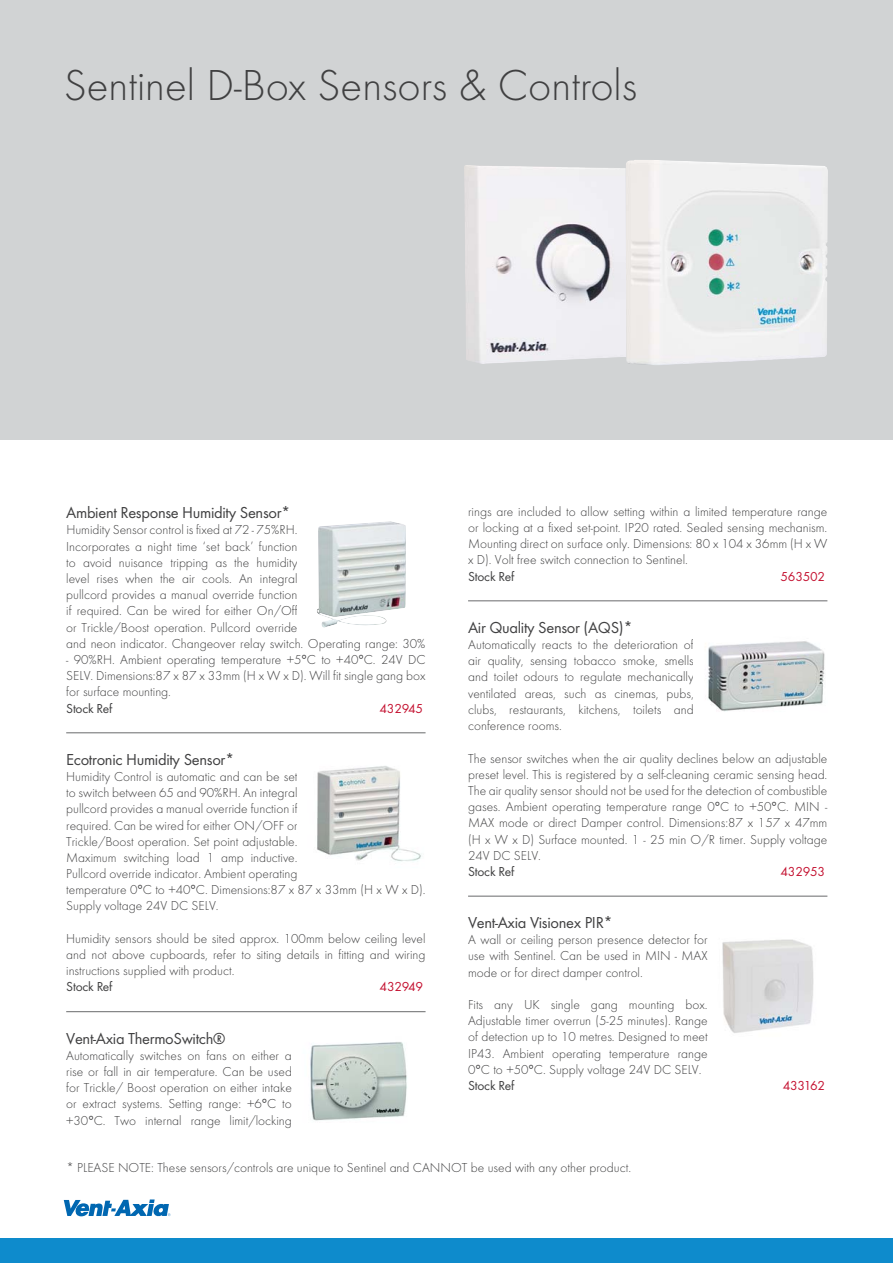
<style>
.page{position:relative;width:893px;height:1263px;background:#fff}
.page>*{position:absolute;margin:0;border:0;box-sizing:border-box;transform-origin:0 0}
.t1{font:300 45px "Futura T";color:#404041}
.t2{font:16.5px "Futura T";letter-spacing:-.02em;color:#404041}
.t3{font:300 13.5px/16.2px "Futura T";color:#404041;text-align:justify}
.t4{font:13.5px "Futura T";letter-spacing:-.02em;color:#404041}
.t5{font:13.5px "Futura T";letter-spacing:-.02em;color:#c41130}
</style>
<div class="page">
<div style="left:0;top:1239px;width:893px;height:24px;background:#0e8bcc"></div>
<div style="left:0;top:0;width:893px;height:440px;background:#d1d3d4"></div>
<img style="left:464px;top:165px;width:162px;height:199px">
<img style="left:626px;top:160px;width:202px;height:205px">
<hr style="left:66px;top:733px;width:359px;height:1px;background:#696a6c">
<hr style="left:66px;top:1011px;width:359px;height:1px;background:#696a6c">
<hr style="left:468px;top:601px;width:359px;height:1px;background:#696a6c">
<hr style="left:468px;top:896px;width:359px;height:1px;background:#696a6c">
<img style="left:317px;top:521px;width:89px;height:107px">
<img style="left:317px;top:766px;width:104px;height:96px">
<img style="left:310px;top:1042px;width:97px;height:79px">
<img style="left:708px;top:641px;width:117px;height:71px">
<img style="left:722px;top:939px;width:92px;height:94px">
<svg style="left:64px;top:1200px;width:107px;height:16px"></svg>
<h1 class="t1" style="left:64px;top:67px;width:575px">Sentinel D-Box Sensors &amp; Controls</h1>
<p class="t2" style="left:66px;top:506px;width:226px">Ambient Response Humidity Sensor*</p>
<p class="t3" style="left:66px;top:523px;width:361px;text-align:left">Humidity Sensor control is fixed at 72 - 75%RH.<br>Incorporates a night time ‘set back’ function<br>to avoid nuisance tripping as the humidity<br>level rises when the air cools. An integral<br>pullcord provides a manual override function<br>if required. Can be wired for either On/Off<br>or Trickle/Boost operation. Pullcord override<br>and neon indicator. Changeover relay switch. Operating range: 30%</p>
<p class="t3" style="left:66px;top:653px;width:361px">- 90%RH. Ambient operating temperature +5°C to +40°C. 24V DC SELV. Dimensions:87 x 87 x 33mm (H x W x D). Will fit single gang box for surface mounting.</p>
<p class="t4" style="left:66px;top:703px;width:48px">Stock Ref</p>
<p class="t5" style="left:380px;top:703px;width:45px">432945</p>
<p class="t2" style="left:66px;top:753px;width:170px">Ecotronic Humidity Sensor*</p>
<p class="t3" style="left:66px;top:769px;width:361px;text-align:left">Humidity Control is automatic and can be set<br>to switch between 65 and 90%RH. An integral<br>pullcord provides a manual override function if<br>required. Can be wired for either ON/OFF or<br>Trickle/Boost operation. Set point adjustable.<br>Maximum switching load 1 amp inductive.<br>Pullcord override indicator. Ambient operating<br>temperature 0°C to +40°C. Dimensions:87 x 87 x 33mm (H x W x D).<br>Supply voltage 24V DC SELV.</p>
<p class="t3" style="left:66px;top:931px;width:361px">Humidity sensors should be sited approx. 100mm below ceiling level and not above cupboards, refer to siting details in fitting and wiring instructions supplied with product.</p>
<p class="t4" style="left:66px;top:982px;width:48px">Stock Ref</p>
<p class="t5" style="left:380px;top:982px;width:45px">432949</p>
<p class="t2" style="left:66px;top:1032px;width:161px">Vent-Axia ThermoSwitch®</p>
<p class="t3" style="left:66px;top:1048px;width:227px">Automatically switches on fans on either a rise or fall in air temperature. Can be used for Trickle/ Boost operation on either intake or extract systems. Setting range: +6°C to +30°C. Two internal range limit/locking</p>
<p class="t3" style="left:468px;top:504px;width:361px">rings are included to allow setting within a limited temperature range or locking at a fixed set-point. IP20 rated. Sealed sensing mechanism.<br>Mounting direct on surface only. Dimensions: 80 x 104 x 36mm (H x W x D). Volt free switch connection to Sentinel.</p>
<p class="t4" style="left:468px;top:571px;width:48px">Stock Ref</p>
<p class="t5" style="left:780px;top:571px;width:46px">563502</p>
<p class="t2" style="left:468px;top:621px;width:166px">Air Quality Sensor (AQS)*</p>
<p class="t3" style="left:468px;top:638px;width:227px">Automatically reacts to the deterioration of air quality, sensing tobacco smoke, smells and toilet odours to regulate mechanically ventilated areas, such as cinemas, pubs, clubs, restaurants, kitchens, toilets and conference rooms.</p>
<p class="t3" style="left:468px;top:751px;width:361px">The sensor switches when the air quality declines below an adjustable preset level. This is registered by a self-cleaning ceramic sensing head.<br>The air quality sensor should not be used for the detection of combustible gases. Ambient operating temperature range 0°C to +50°C. MIN - MAX mode or direct Damper control. Dimensions:87 x 157 x 47mm (H x W x D) Surface mounted. 1 - 25 min O/R timer. Supply voltage 24V DC SELV.</p>
<p class="t4" style="left:468px;top:866px;width:48px">Stock Ref</p>
<p class="t5" style="left:780px;top:866px;width:46px">432953</p>
<p class="t2" style="left:468px;top:916px;width:146px">Vent-Axia Visionex PIR*</p>
<p class="t3" style="left:468px;top:933px;width:241px">A wall or ceiling person presence detector for use with Sentinel. Can be used in MIN - MAX mode or for direct damper control.</p>
<p class="t3" style="left:468px;top:998px;width:241px">Fits any UK single gang mounting box.<br>Adjustable timer overrun (5-25 minutes). Range of detection up to 10 metres. Designed to meet IP43. Ambient operating temperature range 0°C to +50°C. Supply voltage 24V DC SELV.</p>
<p class="t4" style="left:468px;top:1080px;width:48px">Stock Ref</p>
<p class="t5" style="left:783px;top:1080px;width:44px">433162</p>
<p class="t3" style="left:66px;top:1161px;width:566px">* PLEASE NOTE: These sensors/controls are unique to Sentinel and CANNOT be used with any other product.</p>
</div>
